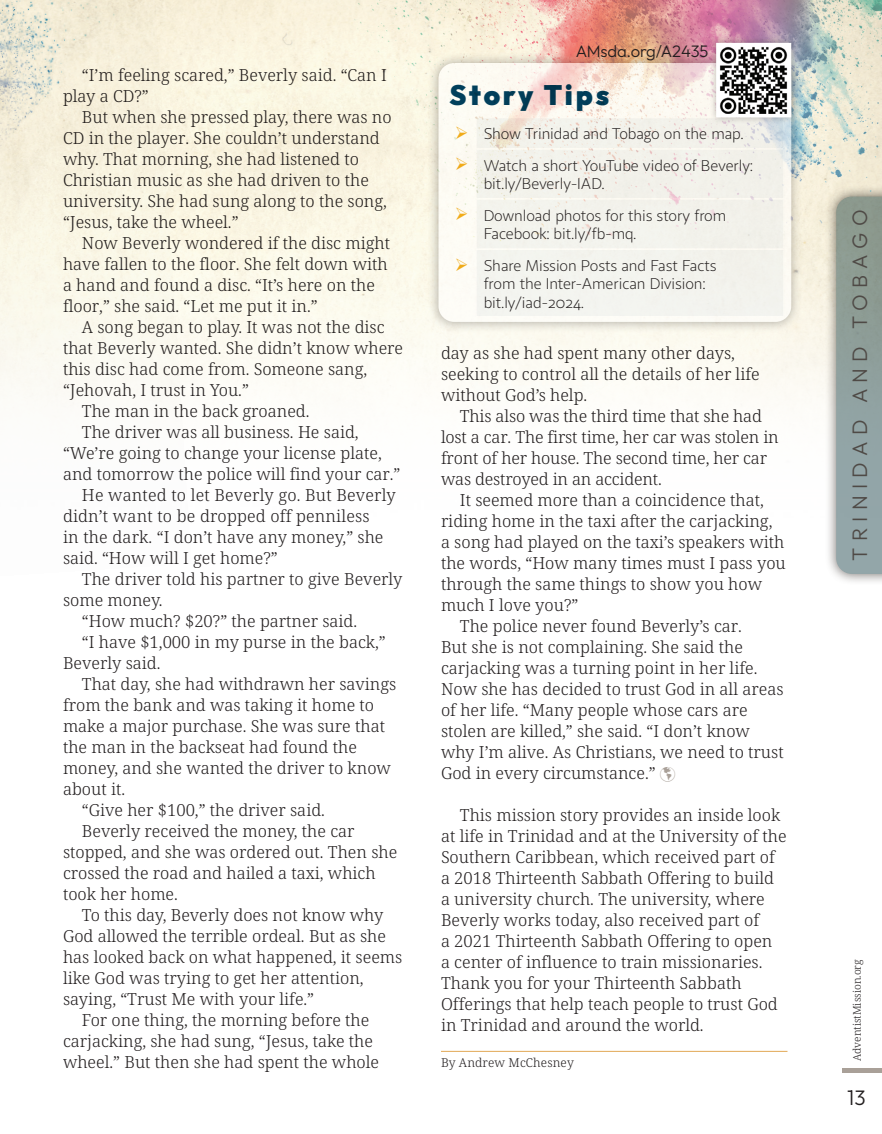
<style>
.page{position:relative;width:882px;height:1134px;background:#fff}
.page>*{position:absolute;margin:0;border:0;box-sizing:border-box;transform-origin:0 0}
.t1{font:900 28px "Outfit";letter-spacing:.1em;color:#024161}
.t2{font:300 21px "Outfit";letter-spacing:.3em;color:#4f4a46}
.t3{font:300 21px "Outfit";color:#231f20}
.t4{font:300 16.62px/21px "Noto Serif";color:#231f20}
.t5{font:300 16.62px "Outfit";letter-spacing:-.01em;color:#231f20}
.t6{font:15.75px/18.4px "Sana Sans";letter-spacing:-.01em;color:#231f20}
.t7{font:300 12.25px "Noto Serif";letter-spacing:.01em;color:#231f20}
.t8{font:300 10.5px "Noto Serif";color:#231f20}
.s1{color:#f2ae1b}
.s2{color:#a9a098}
</style>
<div class="page">
<div style="left:842px;top:1068px;width:40px;height:5px;background:#a9a098"></div>
<img style="left:192px;top:0;width:690px;height:405px">
<img style="left:0;top:0;width:192px;height:404px">
<hr style="left:441px;top:1051px;width:347px;height:1px;background:#e2a855">
<div style="left:427px;top:52px;width:375px;height:281px;background:#4f4a46;opacity:.75"></div>
<svg style="left:438px;top:63px;width:353px;height:259px;fill:#fcf9f1"></svg>
<svg style="left:440px;top:73px;width:269px;height:243px;fill:#fdfaf2"></svg>
<div style="left:477px;top:118px;width:306px;height:198px;background:#f3f2ec"></div>
<hr style="left:438px;top:71px;width:38px;height:2px;background:#fff">
<hr style="left:438px;top:73px;width:2px;height:44px;background:#fff">
<hr style="left:476px;top:71px;width:309px;height:2px;background:#fff">
<hr style="left:438px;top:117px;width:38px;height:1px;background:#fff">
<hr style="left:438px;top:118px;width:2px;height:30px;background:#fff">
<hr style="left:476px;top:117px;width:309px;height:1px;background:#fff">
<hr style="left:475px;top:118px;width:2px;height:30px;background:#fff">
<hr style="left:783px;top:118px;width:2px;height:30px;background:#fff">
<hr style="left:438px;top:148px;width:38px;height:2px;background:#fff">
<hr style="left:438px;top:150px;width:2px;height:48px;background:#fff">
<hr style="left:476px;top:148px;width:309px;height:2px;background:#fff">
<hr style="left:475px;top:150px;width:2px;height:48px;background:#fff">
<hr style="left:783px;top:150px;width:2px;height:48px;background:#fff">
<hr style="left:438px;top:198px;width:38px;height:2px;background:#fff">
<hr style="left:438px;top:200px;width:2px;height:48px;background:#fff">
<hr style="left:476px;top:198px;width:309px;height:2px;background:#fff">
<hr style="left:475px;top:200px;width:2px;height:48px;background:#fff">
<hr style="left:783px;top:200px;width:2px;height:48px;background:#fff">
<hr style="left:438px;top:248px;width:38px;height:2px;background:#fff">
<hr style="left:438px;top:250px;width:2px;height:66px;background:#fff">
<hr style="left:476px;top:248px;width:309px;height:2px;background:#fff">
<hr style="left:475px;top:250px;width:2px;height:66px;background:#fff">
<hr style="left:783px;top:250px;width:2px;height:66px;background:#fff">
<hr style="left:438px;top:316px;width:38px;height:2px;background:#fff">
<hr style="left:476px;top:316px;width:309px;height:2px;background:#fff">
<div style="left:709px;top:36px;width:89px;height:88px;background:#4f4a46;opacity:.4"></div>
<img style="left:721px;top:48px;width:65px;height:64px">
<div style="left:716px;top:43px;width:75px;height:74px;border:4px solid #fff"></div>
<div style="left:825px;top:185px;width:57px;height:400px;background:#4f4a46;opacity:.75"></div>
<svg style="left:836px;top:197px;width:46px;height:377px;background:#90a09d"></svg>
<p class="t4" style="left:63px;top:64px;width:325px;text-indent:19px">“I’m feeling scared,” Beverly said. “Can I play a CD?”</p>
<p class="t4" style="left:63px;top:106px;width:330px;text-indent:19px">But when she pressed play, there was no CD in the player. She couldn’t understand why. That morning, she had listened to Christian music as she had driven to the university. She had sung along to the song, “Jesus, take the wheel.”</p>
<p class="t4" style="left:63px;top:232px;width:329px;text-indent:19px">Now Beverly wondered if the disc might have fallen to the floor. She felt down with a hand and found a disc. “It’s here on the floor,” she said. “Let me put it in.”</p>
<p class="t4" style="left:82px;top:316px;width:304px">A song began to play. It was not the disc</p>
<p class="t4" style="left:63px;top:337px;width:342px">that Beverly wanted. She didn’t know where</p>
<p class="t4" style="left:63px;top:358px;width:306px">this disc had come from. Someone sang,</p>
<p class="t4" style="left:63px;top:379px;width:187px">“Jehovah, I trust in You.”</p>
<p class="t4" style="left:82px;top:400px;width:229px">The man in the back groaned.</p>
<p class="t4" style="left:82px;top:421px;width:278px">The driver was all business. He said,</p>
<p class="t4" style="left:63px;top:442px;width:320px">“We’re going to change your license plate,</p>
<p class="t4" style="left:63px;top:463px;width:339px">and tomorrow the police will find your car.”</p>
<p class="t4" style="left:82px;top:484px;width:315px">He wanted to let Beverly go. But Beverly</p>
<p class="t4" style="left:63px;top:505px;width:308px">didn’t want to be dropped off penniless</p>
<p class="t4" style="left:63px;top:526px;width:322px">in the dark. “I don’t have any money,” she</p>
<p class="t4" style="left:63px;top:547px;width:216px">said. “How will I get home?”</p>
<p class="t4" style="left:82px;top:568px;width:322px">The driver told his partner to give Beverly</p>
<p class="t4" style="left:63px;top:589px;width:101px">some money.</p>
<p class="t4" style="left:82px;top:610px;width:277px">“How much? $20?” the partner said.</p>
<p class="t4" style="left:82px;top:631px;width:305px">“I have $1,000 in my purse in the back,”</p>
<p class="t4" style="left:63px;top:652px;width:99px">Beverly said.</p>
<p class="t4" style="left:82px;top:673px;width:316px">That day, she had withdrawn her savings</p>
<p class="t4" style="left:63px;top:694px;width:313px">from the bank and was taking it home to</p>
<p class="t4" style="left:63px;top:715px;width:324px">make a major purchase. She was sure that</p>
<p class="t4" style="left:63px;top:736px;width:295px">the man in the backseat had found the</p>
<p class="t4" style="left:63px;top:757px;width:330px">money, and she wanted the driver to know</p>
<p class="t4" style="left:63px;top:778px;width:64px">about it.</p>
<p class="t4" style="left:82px;top:799px;width:245px">“Give her $100,” the driver said.</p>
<p class="t4" style="left:82px;top:820px;width:274px">Beverly received the money, the car</p>
<p class="t4" style="left:63px;top:841px;width:336px">stopped, and she was ordered out. Then she</p>
<p class="t4" style="left:63px;top:862px;width:314px">crossed the road and hailed a taxi, which</p>
<p class="t4" style="left:63px;top:883px;width:116px">took her home.</p>
<p class="t4" style="left:82px;top:904px;width:303px">To this day, Beverly does not know why</p>
<p class="t4" style="left:63px;top:925px;width:325px">God allowed the terrible ordeal. But as she</p>
<p class="t4" style="left:63px;top:946px;width:341px">has looked back on what happened, it seems</p>
<p class="t4" style="left:63px;top:967px;width:302px">like God was trying to get her attention,</p>
<p class="t4" style="left:63px;top:988px;width:253px">saying, “Trust Me with your life.”</p>
<p class="t4" style="left:82px;top:1009px;width:289px">For one thing, the morning before the</p>
<p class="t4" style="left:63px;top:1030px;width:312px">carjacking, she had sung, “Jesus, take the</p>
<p class="t4" style="left:63px;top:1051px;width:318px">wheel.” But then she had spent the whole</p>
<p class="t5" style="left:576px;top:40px;width:134px">AMsda.org/A2435</p>
<h1 class="t1" style="left:449px;top:77px;width:161px">Story Tips</h1>
<p class="t6" style="left:455px;top:125px;width:290px"><span class="s1">➢</span> Show Trinidad and Tobago on the map.</p>
<p class="t6" style="left:484px;top:156px;width:271px;text-indent:-29px"><span class="s1">➢</span> Watch a short YouTube video of Beverly: bit.ly/Beverly-IAD.</p>
<p class="t6" style="left:484px;top:206px;width:244px;text-indent:-29px"><span class="s1">➢</span> Download photos for this story from<br>Facebook: bit.ly/fb-mq.</p>
<p class="t6" style="left:484px;top:257px;width:234px;text-indent:-29px"><span class="s1">➢</span> Share Mission Posts and Fast Facts from the Inter-American Division: bit.ly/iad-2024.</p>
<p class="t4" style="left:441px;top:342px;width:320px">day as she had spent many other days, seeking to control all the details of her life without God’s help.</p>
<p class="t4" style="left:441px;top:405px;width:339px;text-indent:19px">This also was the third time that she had lost a car. The first time, her car was stolen in front of her house. The second time, her car was destroyed in an accident.</p>
<p class="t4" style="left:460px;top:489px;width:306px">It seemed more than a coincidence that,</p>
<p class="t4" style="left:441px;top:510px;width:333px">riding home in the taxi after the carjacking,</p>
<p class="t4" style="left:441px;top:531px;width:345px">a song had played on the taxi’s speakers with</p>
<p class="t4" style="left:441px;top:552px;width:346px">the words, “How many times must I pass you</p>
<p class="t4" style="left:441px;top:573px;width:323px">through the same things to show you how</p>
<p class="t4" style="left:441px;top:594px;width:139px">much I love you?”</p>
<p class="t4" style="left:460px;top:615px;width:284px">The police never found Beverly’s car.</p>
<p class="t4" style="left:441px;top:636px;width:303px">But she is not complaining. She said the</p>
<p class="t4" style="left:441px;top:657px;width:318px">carjacking was a turning point in her life.</p>
<p class="t4" style="left:441px;top:678px;width:344px">Now she has decided to trust God in all areas</p>
<p class="t4" style="left:441px;top:699px;width:308px">of her life. “Many people whose cars are</p>
<p class="t4" style="left:441px;top:720px;width:311px">stolen are killed,” she said. “I don’t know</p>
<p class="t4" style="left:441px;top:741px;width:344px">why I’m alive. As Christians, we need to trust</p>
<p class="t4" style="left:441px;top:762px;width:236px">God in every circumstance.” <span class="s2">☑</span></p>
<p class="t4" style="left:441px;top:804px;width:347px;text-indent:19px">This mission story provides an inside look at life in Trinidad and at the University of the Southern Caribbean, which received part of a 2018 Thirteenth Sabbath Offering to build a university church. The university, where Beverly works today, also received part of<br>a 2021 Thirteenth Sabbath Offering to open<br>a center of influence to train missionaries.<br>Thank you for your Thirteenth Sabbath Offerings that help teach people to trust God in Trinidad and around the world.</p>
<p class="t7" style="left:441px;top:1054px;width:134px">By Andrew McChesney</p>
<p class="t2" style="left:846px;top:561px;width:353px;rotate:-90deg">TRINIDAD AND TOBAGO</p>
<p class="t8" style="left:850px;top:1061px;width:103px;rotate:-90deg">AdventistMission.org</p>
<p class="t3" style="left:847px;top:1084px;width:20px">13</p>
</div>
